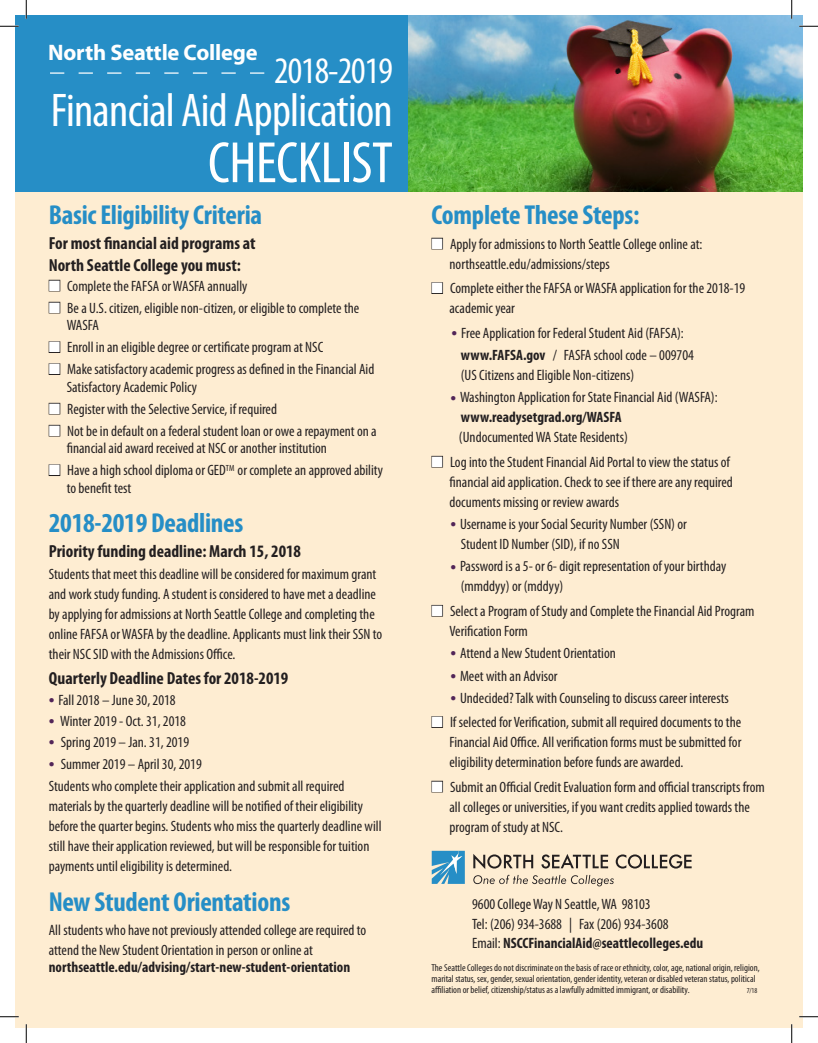
<style>
.page{position:relative;width:818px;height:1043px;background:#fff}
.page>*{position:absolute;margin:0;border:0;box-sizing:border-box;transform-origin:0 0}
.Steps{font:condensed 58.75px "Myriad Pro";letter-spacing:-.01em;color:#fff}
.Steps-2{font:condensed 47.5px "Myriad Pro";letter-spacing:-.015em;color:#fff}
.Steps-3{font:condensed 37.5px "Myriad Pro";letter-spacing:-.025em;color:#fff}
.Head{font:700 condensed 27.5px "Myriad Pro";letter-spacing:-.01em;color:#268ec6}
.Steps-4{font:700 22.5px "Myriad Pro";letter-spacing:-.01em;color:#fff}
.Lead-in{font:700 condensed 17.5px "Myriad Pro";color:#231f20}
.Steps-5{font:condensed 15px/20px "Myriad Pro";color:#231f20}
.Text{font:condensed 15px/20px "Myriad Pro";color:#231f20}
.Sub_Step{font:condensed 15px/20px "Myriad Pro";color:#231f20}
.Text-2{font:700 condensed 15px "Myriad Pro";color:#231f20}
.Text-3{font:condensed 10px/11.2px "Myriad Pro";color:#231f20}
.Text-4{font:condensed 7.5px "Myriad Pro";color:#231f20}
.s1{color:#fff}
.s2{font-size:22.5px;color:#522558}
.s3{font-weight:700}
.s4{font-weight:400}
</style>
<div class="page">
<div style="left:15px;top:15px;width:787px;height:1013px;background:#feedd2"></div>
<div style="left:15px;top:15px;width:394px;height:176px;background:#268ec6"></div>
<svg style="left:50px;top:72px;width:214px;height:2px"></svg>
<img style="left:408px;top:15px;width:394px;height:176px">
<svg style="left:431px;top:850px;width:34px;height:33px"></svg>
<svg style="left:473px;top:854px;width:218px;height:32px"></svg>
<div style="left:49px;top:280px;width:11px;height:11px;border:1px solid #231f20"></div>
<div style="left:49px;top:302px;width:11px;height:11px;border:1px solid #231f20"></div>
<div style="left:49px;top:341px;width:11px;height:12px;border:1px solid #231f20"></div>
<div style="left:49px;top:363px;width:11px;height:12px;border:1px solid #231f20"></div>
<div style="left:49px;top:403px;width:11px;height:11px;border:1px solid #231f20"></div>
<div style="left:49px;top:425px;width:11px;height:11px;border:1px solid #231f20"></div>
<div style="left:49px;top:464px;width:11px;height:12px;border:1px solid #231f20"></div>
<div style="left:431px;top:238px;width:12px;height:11px;border:1px solid #231f20"></div>
<div style="left:431px;top:282px;width:12px;height:12px;border:1px solid #231f20"></div>
<div style="left:431px;top:456px;width:12px;height:11px;border:1px solid #231f20"></div>
<div style="left:431px;top:605px;width:12px;height:11px;border:1px solid #231f20"></div>
<div style="left:431px;top:716px;width:12px;height:12px;border:1px solid #231f20"></div>
<div style="left:431px;top:780px;width:12px;height:12px;border:1px solid #231f20"></div>
<svg style="left:0;top:25px;width:19px;height:2px"></svg>
<svg style="left:799px;top:25px;width:19px;height:2px"></svg>
<svg style="left:0;top:1016px;width:19px;height:1px"></svg>
<svg style="left:799px;top:1015px;width:19px;height:2px"></svg>
<svg style="left:25px;top:0;width:2px;height:19px"></svg>
<svg style="left:25px;top:1024px;width:2px;height:18px"></svg>
<svg style="left:790px;top:0;width:2px;height:19px"></svg>
<svg style="left:791px;top:1024px;width:1px;height:18px"></svg>
<p class="Steps-4" style="left:48px;top:38px;width:211px">North Seattle College</p>
<p class="Steps-3" style="left:274px;top:48px;width:120px">2018-2019</p>
<p class="Steps-2" style="left:51px;top:81px;width:343px">Financial Aid Application</p>
<p class="Steps" style="left:208px;top:127px;width:186px">CHECKLIST</p>
<p class="Head" style="left:49px;top:198px;width:215px">Basic Eligibility Criteria</p>
<p class="Lead-in" style="left:49px;top:232px;width:208px">For most financial aid programs at</p>
<p class="Lead-in" style="left:49px;top:254px;width:194px">North Seattle College you must:</p>
<p class="Steps-5" style="left:49px;top:276px;width:200px"><span class="s1">■</span> Complete the FAFSA or WASFA annually</p>
<p class="Steps-5" style="left:67px;top:299px;width:294px;line-height:17.5px;text-indent:-18px"><span class="s1">■</span> Be a U.S. citizen, eligible non-citizen, or eligible to complete the<br>WASFA</p>
<p class="Steps-5" style="left:49px;top:337px;width:276px"><span class="s1">■</span> Enroll in an eligible degree or certificate program at NSC</p>
<p class="Steps-5" style="left:67px;top:360px;width:309px;line-height:17.5px;text-indent:-18px"><span class="s1">■</span> Make satisfactory academic progress as defined in the Financial Aid<br>Satisfactory Academic Policy</p>
<p class="Steps-5" style="left:49px;top:399px;width:230px"><span class="s1">■</span> Register with the Selective Service, if required</p>
<p class="Steps-5" style="left:67px;top:422px;width:311px;line-height:17.5px;text-indent:-18px"><span class="s1">■</span> Not be in default on a federal student loan or owe a repayment on a financial aid award received at NSC or another institution</p>
<p class="Steps-5" style="left:67px;top:461px;width:318px;line-height:17.5px;text-indent:-18px"><span class="s1">■</span> Have a high school diploma or GED<sup>TM</sup> or complete an approved ability to benefit test</p>
<p class="Head" style="left:49px;top:506px;width:196px">2018-2019 Deadlines</p>
<p class="Lead-in" style="left:49px;top:540px;width:254px">Priority funding deadline: March 15, 2018</p>
<p class="Text" style="left:49px;top:564px;width:335px">Students that meet this deadline will be considered for maximum grant and work study funding. A student is considered to have met a deadline by applying for admissions at North Seattle College and completing the online FAFSA or WASFA by the deadline. Applicants must link their SSN to their NSC SID with the Admissions Office.</p>
<p class="Lead-in" style="left:49px;top:667px;width:241px">Quarterly Deadline Dates for 2018-2019</p>
<p class="Text" style="left:49px;top:689px;width:128px"><span class="s2">•</span> Fall 2018 – June 30, 2018</p>
<p class="Text" style="left:49px;top:710px;width:139px"><span class="s2">•</span> Winter 2019 - Oct. 31, 2018</p>
<p class="Text" style="left:49px;top:731px;width:142px"><span class="s2">•</span> Spring 2019 – Jan. 31, 2019</p>
<p class="Text" style="left:49px;top:754px;width:154px"><span class="s2">•</span> Summer 2019 – April 30, 2019</p>
<p class="Text" style="left:49px;top:776px;width:334px">Students who complete their application and submit all required materials by the quarterly deadline will be notified of their eligibility before the quarter begins. Students who miss the quarterly deadline will still have their application reviewed, but will be responsible for tuition payments until eligibility is determined.</p>
<p class="Head" style="left:49px;top:884px;width:243px">New Student Orientations</p>
<p class="Text" style="left:49px;top:920px;width:319px">All students who have not previously attended college are required to attend the New Student Orientation in person or online at</p>
<p class="Text-2" style="left:49px;top:958px;width:303px">northseattle.edu/advising/start-new-student-orientation</p>
<p class="Head" style="left:431px;top:198px;width:209px">Complete These Steps:</p>
<p class="Steps-5" style="left:449px;top:234px;width:254px;text-indent:-18px"><span class="s1">■</span> Apply for admissions to North Seattle College online at: northseattle.edu/admissions/steps</p>
<p class="Steps-5" style="left:449px;top:278px;width:297px;text-indent:-18px"><span class="s1">■</span> Complete either the FAFSA or WASFA application for the 2018-19 academic year</p>
<p class="Steps-5" style="left:451px;top:323px;width:234px"><span class="s2">•</span> Free Application for Federal Student Aid (FAFSA):</p>
<p class="Steps-5" style="left:460px;top:345px;width:235px"><span class="s3">www.FAFSA.gov</span> / FASFA school code – 009704 (US Citizens and Eligible Non-citizens)</p>
<p class="Sub_Step" style="left:460px;top:387px;width:258px;text-indent:-10px"><span class="s2">•</span> Washington Application for State Financial Aid (WASFA): <span class="s3">www.readysetgrad.org/WASFA</span></p>
<p class="Steps-5" style="left:459px;top:427px;width:170px">(Undocumented WA State Residents)</p>
<p class="Steps-5" style="left:449px;top:452px;width:285px;text-indent:-18px"><span class="s1">■</span> Log into the Student Financial Aid Portal to view the status of financial aid application. Check to see if there are any required documents missing or review awards</p>
<p class="Sub_Step" style="left:460px;top:514px;width:228px;text-indent:-10px"><span class="s2">•</span> Username is your Social Security Number (SSN) or<br>Student ID Number (SID), if no SSN</p>
<p class="Sub_Step" style="left:460px;top:556px;width:267px;text-indent:-10px"><span class="s2">•</span> Password is a 5- or 6- digit representation of your birthday (mmddyy) or (mddyy)</p>
<p class="Steps-5" style="left:449px;top:601px;width:306px;text-indent:-18px"><span class="s1">■</span> Select a Program of Study and Complete the Financial Aid Program<br>Verification Form</p>
<p class="Sub_Step" style="left:450px;top:643px;width:167px"><span class="s2">•</span> Attend a New Student Orientation</p>
<p class="Sub_Step" style="left:450px;top:665px;width:109px"><span class="s2">•</span> Meet with an Advisor</p>
<p class="Sub_Step" style="left:450px;top:687px;width:280px"><span class="s2">•</span> Undecided? Talk with Counseling to discuss career interests</p>
<p class="Steps-5" style="left:449px;top:712px;width:293px;text-align:justify;text-indent:-18px"><span class="s1">■</span> If selected for Verification, submit all required documents to the Financial Aid Office. All verification forms must be submitted for eligibility determination before funds are awarded.</p>
<p class="Steps-5" style="left:449px;top:776px;width:317px;text-indent:-18px"><span class="s1">■</span> Submit an Official Credit Evaluation form and official transcripts from all colleges or universities, if you want credits applied towards the program of study at NSC.</p>
<p class="Text" style="left:472px;top:894px;width:180px">9600 College Way N Seattle, WA 98103</p>
<p class="Text" style="left:472px;top:913px;width:198px">Tel: (206) 934-3688 | Fax (206) 934-3608</p>
<p class="Text-2" style="left:472px;top:933px;width:233px"><span class="s4">Email:</span> NSCCFinancialAid@seattlecolleges.edu</p>
<p class="Text-3" style="left:431px;top:961px;width:329px">The Seattle Colleges do not discriminate on the basis of race or ethnicity, color, age, national origin, religion, marital status, sex, gender, sexual orientation, gender identity, veteran or disabled veteran status, political affiliation or belief, citizenship/status as a lawfully admitted immigrant, or disability.</p>
<p class="Text-4" style="left:746px;top:986px;width:12px">7/18</p>
</div>
